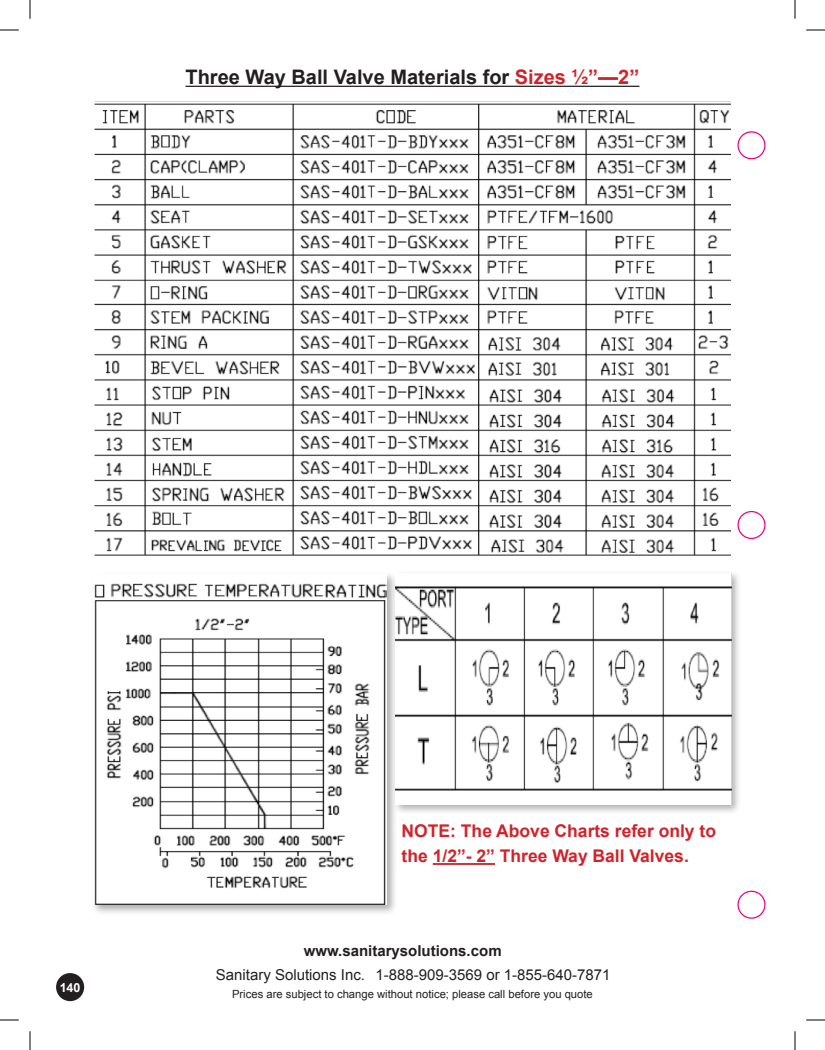
<style>
.page{position:relative;width:825px;height:1050px;background:#fff}
.page>*{position:absolute;margin:0;border:0;box-sizing:border-box;transform-origin:0 0}
.t1{font:700 20px "Arial";color:#231f20}
.t2{font:700 17.5px/25px "Arial";color:#d1232a}
.t3{font:15px "Arial";color:#231f20}
.t4{font:700 15px "Arial";color:#231f20}
.t5{font:700 12.5px "Arial";color:#fff}
.t6{font:11.25px "Arial";color:#231f20}
.s1{color:#d1232a}
</style>
<div class="page">
<div style="left:56px;top:973px;width:28px;height:28px;background:#231f20;border-radius:50%"></div>
<div style="left:737px;top:511px;width:29px;height:28px;border:1px solid #ed028c;border-radius:50%"></div>
<div style="left:737px;top:891px;width:29px;height:28px;border:1px solid #ed028c;border-radius:50%"></div>
<div style="left:737px;top:131px;width:29px;height:28px;border:1px solid #ed028c;border-radius:50%"></div>
<hr style="left:186px;top:86px;width:453px;height:1px;background:#231f20">
<img style="left:95px;top:101px;width:635px;height:455px">
<div style="left:91px;top:571px;width:306px;height:344px;background:#231f20;opacity:.35"></div>
<img style="left:94px;top:573px;width:293px;height:332px">
<div style="left:392px;top:570px;width:350px;height:245px;background:#231f20;opacity:.35"></div>
<img style="left:396px;top:573px;width:335px;height:231px">
<hr style="left:433px;top:863px;width:62px;height:2px;background:#d1232a">
<svg style="left:0;top:29px;width:19px;height:2px"></svg>
<svg style="left:806px;top:29px;width:19px;height:2px"></svg>
<svg style="left:0;top:1019px;width:19px;height:2px"></svg>
<svg style="left:806px;top:1019px;width:19px;height:2px"></svg>
<svg style="left:29px;top:0;width:2px;height:19px"></svg>
<svg style="left:29px;top:1031px;width:2px;height:19px"></svg>
<svg style="left:794px;top:0;width:2px;height:19px"></svg>
<svg style="left:794px;top:1031px;width:2px;height:19px"></svg>
<h1 class="t1" style="left:186px;top:64px;width:455px">Three Way Ball Valve Materials for <span class="s1">Sizes ½”—2”</span></h1>
<p class="t5" style="left:60px;top:979px;width:22px">140</p>
<h2 class="t2" style="left:402px;top:819px;width:316px">NOTE: The Above Charts refer only to the 1/2”- 2” Three Way Ball Valves.</h2>
<h3 class="t4" style="left:304px;top:941px;width:199px">www.sanitarysolutions.com</h3>
<h3 class="t3" style="left:216px;top:964px;width:396px">Sanitary Solutions Inc. 1-888-909-3569 or 1-855-640-7871</h3>
<p class="t6" style="left:232px;top:987px;width:362px">Prices are subject to change without notice; please call before you quote</p>
</div>
